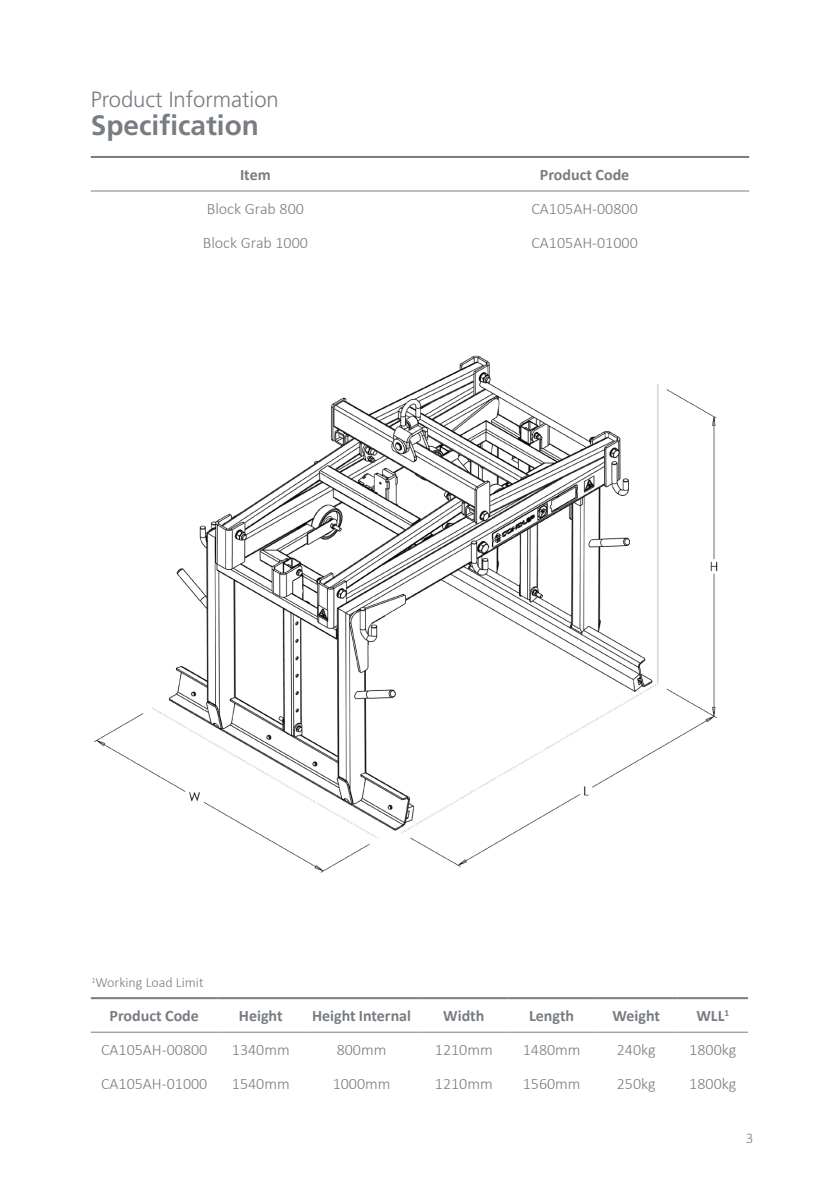
<style>
.page{position:relative;width:840px;height:1191px;background:#fff}
.page>*{position:absolute;margin:0;border:0;box-sizing:border-box;transform-origin:0 0}
.Main_Heading_Top_Lin{font:700 28px "Frutiger LT Std";color:#787d83}
.Main_Heading_Top_Lin-2{font:300 22px "Frutiger LT Std";color:#787d83}
.Body_Cells{font:300 16px "Calibri";color:#787d83}
.Header_Cells{font:700 16px "Calibri";color:#787d83}
.t1{font:300 15px "Calibri";color:#787d83}
.Notes{font:300 14px "Calibri";color:#787d83}
</style>
<div class="page">
<hr style="left:91px;top:156px;width:329px;height:2px;background:#787d83">
<hr style="left:420px;top:156px;width:328px;height:2px;background:#787d83">
<hr style="left:91px;top:190px;width:329px;height:1px;background:#787d83">
<hr style="left:420px;top:190px;width:328px;height:1px;background:#787d83">
<hr style="left:91px;top:997px;width:126px;height:2px;background:#787d83">
<hr style="left:217px;top:997px;width:87px;height:2px;background:#787d83">
<hr style="left:304px;top:997px;width:115px;height:2px;background:#787d83">
<hr style="left:419px;top:997px;width:89px;height:2px;background:#787d83">
<hr style="left:508px;top:997px;width:86px;height:2px;background:#787d83">
<hr style="left:594px;top:997px;width:83px;height:2px;background:#787d83">
<hr style="left:91px;top:1031px;width:126px;height:1px;background:#787d83">
<hr style="left:217px;top:1031px;width:87px;height:1px;background:#787d83">
<hr style="left:304px;top:1031px;width:115px;height:1px;background:#787d83">
<hr style="left:419px;top:1031px;width:89px;height:1px;background:#787d83">
<hr style="left:508px;top:1031px;width:86px;height:1px;background:#787d83">
<hr style="left:594px;top:1031px;width:83px;height:1px;background:#787d83">
<hr style="left:677px;top:997px;width:70px;height:2px;background:#787d83">
<hr style="left:677px;top:1031px;width:70px;height:1px;background:#787d83">
<img style="left:94px;top:355px;width:624px;height:518px">
<p class="Main_Heading_Top_Lin-2" style="left:91px;top:87px;width:189px">Product Information</p>
<p class="Main_Heading_Top_Lin" style="left:91px;top:109px;width:170px">Specification</p>
<p class="Header_Cells" style="left:240px;top:163px;width:32px">Item</p>
<p class="Header_Cells" style="left:539px;top:163px;width:91px">Product Code</p>
<p class="Body_Cells" style="left:207px;top:199px;width:98px">Block Grab 800</p>
<p class="Body_Cells" style="left:531px;top:199px;width:108px">CA105AH-00800</p>
<p class="Body_Cells" style="left:203px;top:233px;width:107px">Block Grab 1000</p>
<p class="Body_Cells" style="left:531px;top:233px;width:108px">CA105AH-01000</p>
<p class="Notes" style="left:91px;top:974px;width:114px"><sup>1</sup>Working Load Limit</p>
<p class="Header_Cells" style="left:109px;top:1004px;width:91px">Product Code</p>
<p class="Header_Cells" style="left:239px;top:1004px;width:45px">Height</p>
<p class="Header_Cells" style="left:312px;top:1004px;width:100px">Height Internal</p>
<p class="Header_Cells" style="left:443px;top:1004px;width:43px">Width</p>
<p class="Header_Cells" style="left:529px;top:1004px;width:47px">Length</p>
<p class="Header_Cells" style="left:612px;top:1004px;width:49px">Weight</p>
<p class="Header_Cells" style="left:696px;top:1004px;width:34px">WLL<sup>1</sup></p>
<p class="Body_Cells" style="left:101px;top:1040px;width:108px">CA105AH-00800</p>
<p class="Body_Cells" style="left:232px;top:1040px;width:59px">1340mm</p>
<p class="Body_Cells" style="left:336px;top:1040px;width:51px">800mm</p>
<p class="Body_Cells" style="left:434px;top:1040px;width:59px">1210mm</p>
<p class="Body_Cells" style="left:522px;top:1040px;width:59px">1480mm</p>
<p class="Body_Cells" style="left:616px;top:1040px;width:40px">240kg</p>
<p class="Body_Cells" style="left:689px;top:1040px;width:49px">1800kg</p>
<p class="Body_Cells" style="left:101px;top:1074px;width:108px">CA105AH-01000</p>
<p class="Body_Cells" style="left:232px;top:1074px;width:59px">1540mm</p>
<p class="Body_Cells" style="left:332px;top:1074px;width:59px">1000mm</p>
<p class="Body_Cells" style="left:434px;top:1074px;width:59px">1210mm</p>
<p class="Body_Cells" style="left:522px;top:1074px;width:59px">1560mm</p>
<p class="Body_Cells" style="left:616px;top:1074px;width:40px">250kg</p>
<p class="Body_Cells" style="left:689px;top:1074px;width:49px">1800kg</p>
<p class="t1" style="left:745px;top:1129px;width:9px">3</p>
</div>
